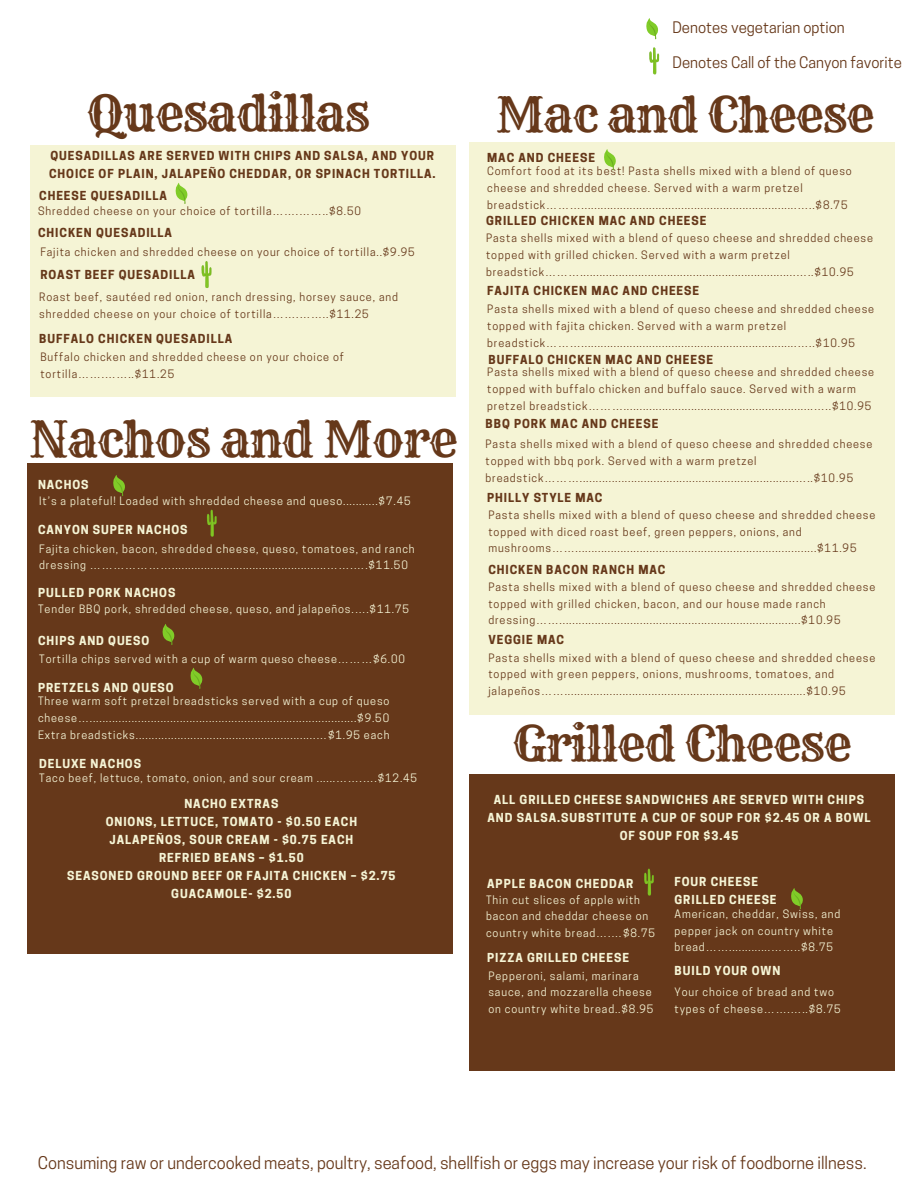
<style>
.page{position:relative;width:918px;height:1188px;background:#fff}
.page>*{position:absolute;margin:0;border:0;box-sizing:border-box;transform-origin:0 0}
.t1{font:49.2px "Rye";letter-spacing:-.03em;color:#66381a}
.t2{font:48px "Rye";letter-spacing:-.03em;color:#66381a}
.t3{font:16.5px "Cooper Hewitt";color:#66381a}
.t4{font:15px "Cooper Hewitt";color:#66381a}
.t5{font:700 11.7px/18px "Cooper Hewitt";letter-spacing:.08em;color:#f5f4d5;text-align:center}
.t6{font:700 11.7px/18px "Cooper Hewitt";letter-spacing:.08em;color:#66381a}
.t7{font:10.95px/16.8px "Cooper Hewitt";letter-spacing:.08em;color:#66381a}
.t8{font:10.95px/16.8px "Cooper Hewitt";letter-spacing:.08em;color:#f5f4d5}
</style>
<div class="page">
<div style="left:470px;top:774px;width:425px;height:297px;background:#66381a"></div>
<div style="left:470px;top:143px;width:425px;height:572px;background:#f5f4d5"></div>
<svg style="left:791px;top:888px;width:12px;height:21px"></svg>
<svg style="left:646px;top:18px;width:12px;height:21px"></svg>
<svg style="left:649px;top:47px;width:10px;height:27px"></svg>
<svg style="left:604px;top:149px;width:12px;height:21px"></svg>
<svg style="left:644px;top:869px;width:10px;height:27px"></svg>
<div style="left:27px;top:463px;width:426px;height:490px;background:#66381a"></div>
<svg style="left:113px;top:475px;width:12px;height:21px"></svg>
<svg style="left:207px;top:510px;width:10px;height:27px"></svg>
<svg style="left:162px;top:624px;width:13px;height:21px"></svg>
<svg style="left:190px;top:668px;width:13px;height:21px"></svg>
<div style="left:30px;top:145px;width:425px;height:252px;background:#f5f4d5"></div>
<svg style="left:175px;top:183px;width:13px;height:21px"></svg>
<svg style="left:201px;top:261px;width:10px;height:27px"></svg>
<p class="t1" style="left:87px;top:83px;width:285px">Quesadillas</p>
<p class="t6" style="left:49px;top:148px;width:388px">QUESADILLAS ARE SERVED WITH CHIPS AND SALSA, AND YOUR<br>CHOICE OF PLAIN, JALAPEÑO CHEDDAR, OR SPINACH TORTILLA.</p>
<p class="t6" style="left:39px;top:188px;width:129px">CHEESE QUESADILLA</p>
<p class="t7" style="left:38px;top:204px;width:324px">Shredded cheese on your choice of tortilla…….……..$8.50</p>
<p class="t7" style="left:40px;top:245px;width:376px">Fajita chicken and shredded cheese on your choice of tortilla..$9.95</p>
<p class="t6" style="left:38px;top:225px;width:136px">CHICKEN QUESADILLA</p>
<p class="t6" style="left:40px;top:267px;width:156px">ROAST BEEF QUESADILLA</p>
<p class="t7" style="left:39px;top:290px;width:360px">Roast beef, sautéed red onion, ranch dressing, horsey sauce, and shredded cheese on your choice of tortilla…….……..$11.25</p>
<p class="t6" style="left:39px;top:332px;width:195px">BUFFALO CHICKEN QUESADILLA</p>
<p class="t7" style="left:40px;top:350px;width:305px">Buffalo chicken and shredded cheese on your choice of tortilla…….……..$11.25</p>
<p class="t1" style="left:29px;top:408px;width:430px">Nachos and More</p>
<p class="t5" style="left:38px;top:477px;width:52px">NACHOS</p>
<p class="t5" style="left:38px;top:522px;width:151px">CANYON SUPER NACHOS</p>
<p class="t8" style="left:39px;top:493px;width:373px">It’s a plateful! Loaded with shredded cheese and queso...........$7.45</p>
<p class="t8" style="left:39px;top:541px;width:377px">Fajita chicken, bacon, shredded cheese, queso, tomatoes, and ranch dressing …………………................................................…….….$11.50</p>
<p class="t5" style="left:38px;top:585px;width:139px">PULLED PORK NACHOS</p>
<p class="t8" style="left:38px;top:602px;width:372px">Tender BBQ pork, shredded cheese, queso, and jalapeños.….$11.75</p>
<p class="t5" style="left:38px;top:633px;width:113px">CHIPS AND QUESO</p>
<p class="t8" style="left:39px;top:651px;width:367px">Tortilla chips served with a cup of warm queso cheese………$6.00</p>
<p class="t5" style="left:38px;top:680px;width:137px">PRETZELS AND QUESO</p>
<p class="t8" style="left:38px;top:694px;width:353px">Three warm soft pretzel breadsticks served with a cup of queso cheese…...................................................................................$9.50</p>
<p class="t8" style="left:38px;top:728px;width:353px">Extra breadsticks........................................................…$1.95 each</p>
<p class="t5" style="left:39px;top:756px;width:103px">DELUXE NACHOS</p>
<p class="t8" style="left:39px;top:771px;width:379px">Taco beef, lettuce, tomato, onion, and sour cream ......…….….$12.45</p>
<p class="t5" style="left:184px;top:796px;width:96px">NACHO EXTRAS</p>
<p class="t5" style="left:106px;top:814px;width:253px">ONIONS, LETTUCE, TOMATO - $0.50 EACH</p>
<p class="t5" style="left:110px;top:832px;width:245px">JALAPEÑOS, SOUR CREAM - $0.75 EACH</p>
<p class="t5" style="left:159px;top:850px;width:146px">REFRIED BEANS – $1.50</p>
<p class="t5" style="left:67px;top:868px;width:330px">SEASONED GROUND BEEF OR FAJITA CHICKEN – $2.75</p>
<p class="t5" style="left:171px;top:886px;width:122px">GUACAMOLE- $2.50</p>
<p class="t4" style="left:672px;top:22px;width:174px">Denotes vegetarian option</p>
<p class="t4" style="left:672px;top:56px;width:231px">Denotes Call of the Canyon favorite</p>
<p class="t2" style="left:496px;top:85px;width:380px">Mac and Cheese</p>
<p class="t6" style="left:487px;top:150px;width:109px">MAC AND CHEESE</p>
<p class="t7" style="left:487px;top:164px;width:366px">Comfort food at its best! Pasta shells mixed with a blend of queso cheese and shredded cheese. Served with a warm pretzel breadstick………...................................................................…..$8.75</p>
<p class="t6" style="left:486px;top:213px;width:222px">GRILLED CHICKEN MAC AND CHEESE</p>
<p class="t7" style="left:486px;top:231px;width:388px">Pasta shells mixed with a blend of queso cheese and shredded cheese topped with grilled chicken. Served with a warm pretzel breadstick………...................................................................…..$10.95</p>
<p class="t6" style="left:487px;top:284px;width:213px">FAJITA CHICKEN MAC AND CHEESE</p>
<p class="t7" style="left:487px;top:302px;width:388px">Pasta shells mixed with a blend of queso cheese and shredded cheese topped with fajita chicken. Served with a warm pretzel breadstick………...................................................................…..$10.95</p>
<p class="t6" style="left:488px;top:352px;width:226px">BUFFALO CHICKEN MAC AND CHEESE</p>
<p class="t7" style="left:487px;top:365px;width:388px">Pasta shells mixed with a blend of queso cheese and shredded cheese topped with buffalo chicken and buffalo sauce. Served with a warm pretzel breadstick………...........................................................…..$10.95</p>
<p class="t7" style="left:485px;top:437px;width:388px">Pasta shells mixed with a blend of queso cheese and shredded cheese topped with bbq pork. Served with a warm pretzel breadstick………...................................................................…..$10.95</p>
<p class="t6" style="left:485px;top:416px;width:174px">BBQ PORK MAC AND CHEESE</p>
<p class="t6" style="left:487px;top:491px;width:117px">PHILLY STYLE MAC</p>
<p class="t7" style="left:488px;top:508px;width:388px">Pasta shells mixed with a blend of queso cheese and shredded cheese topped with diced roast beef, green peppers, onions, and mushrooms……...........................................................................$11.95</p>
<p class="t6" style="left:488px;top:563px;width:179px">CHICKEN BACON RANCH MAC</p>
<p class="t7" style="left:488px;top:580px;width:388px">Pasta shells mixed with a blend of queso cheese and shredded cheese topped with grilled chicken, bacon, and our house made ranch dressing……...........................................................................$10.95</p>
<p class="t6" style="left:488px;top:632px;width:77px">VEGGIE MAC</p>
<p class="t7" style="left:488px;top:650px;width:388px">Pasta shells mixed with a blend of queso cheese and shredded cheese topped with green peppers, onions, mushrooms, tomatoes, and jalapeños……...........................................................................$10.95</p>
<p class="t2" style="left:513px;top:714px;width:341px">Grilled Cheese</p>
<p class="t5" style="left:487px;top:792px;width:385px">ALL GRILLED CHEESE SANDWICHES ARE SERVED WITH CHIPS<br>AND SALSA.SUBSTITUTE A CUP OF SOUP FOR $2.45 OR A BOWL<br>OF SOUP FOR $3.45</p>
<p class="t5" style="left:487px;top:876px;width:148px">APPLE BACON CHEDDAR</p>
<p class="t8" style="left:486px;top:892px;width:170px">Thin cut slices of apple with bacon and cheddar cheese on country white bread….…$8.75</p>
<p class="t5" style="left:487px;top:950px;width:143px">PIZZA GRILLED CHEESE</p>
<p class="t8" style="left:488px;top:968px;width:167px">Pepperoni, salami, marinara sauce, and mozzarella cheese on country white bread..$8.95</p>
<p class="t5" style="left:675px;top:874px;width:85px">FOUR CHEESE</p>
<p class="t5" style="left:675px;top:892px;width:104px">GRILLED CHEESE</p>
<p class="t8" style="left:675px;top:907px;width:167px">American, cheddar, Swiss, and pepper jack on country white bread…….............……..$8.75</p>
<p class="t5" style="left:675px;top:963px;width:107px">BUILD YOUR OWN</p>
<p class="t8" style="left:675px;top:985px;width:168px">Your choice of bread and two types of cheese…….…..$8.75</p>
<p class="t3" style="left:38px;top:1157px;width:830px">Consuming raw or undercooked meats, poultry, seafood, shellfish or eggs may increase your risk of foodborne illness.</p>
</div>
